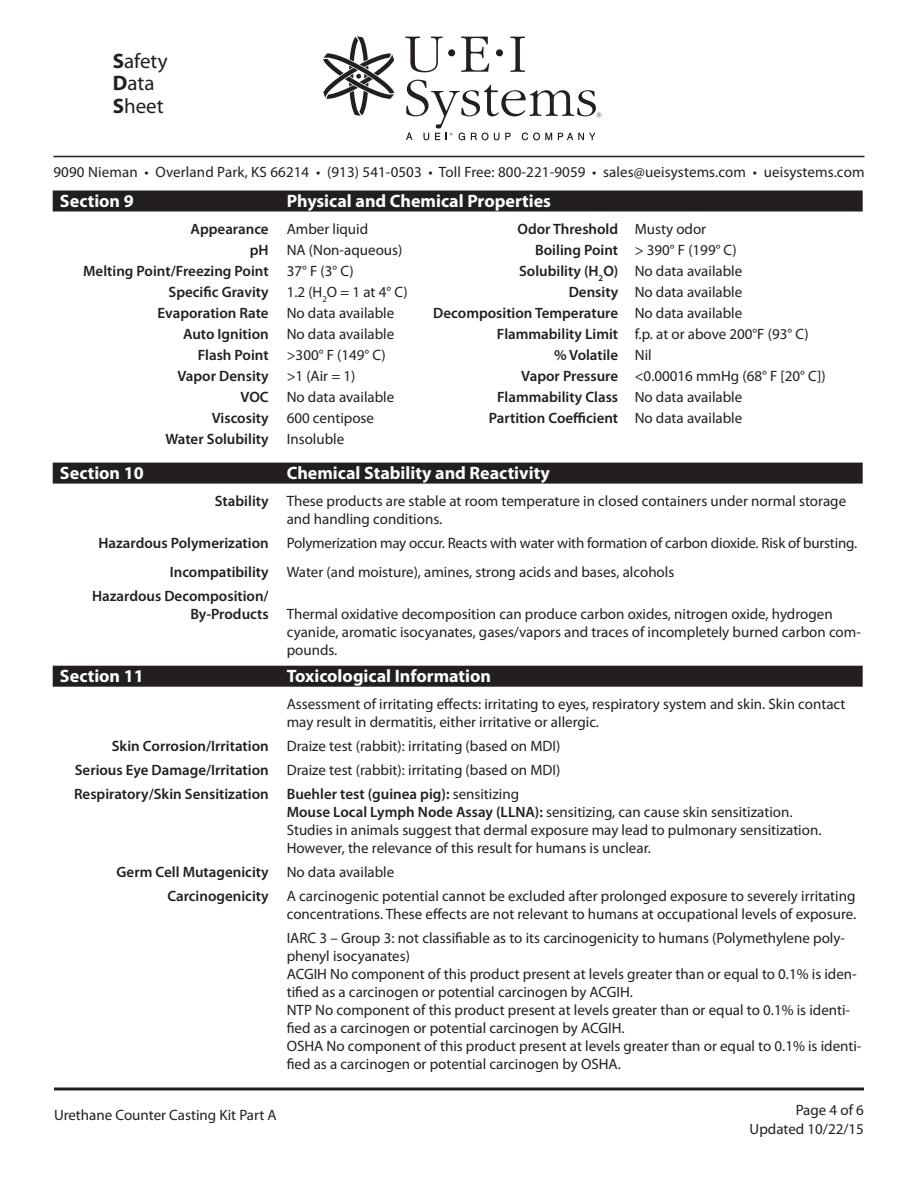
<style>
.page{position:relative;width:918px;height:1188px;background:#fff}
.page>*{position:absolute;margin:0;border:0;box-sizing:border-box;transform-origin:0 0}
.t1{font:21px/22.5px "Myriad Pro";color:#231f20}
.t2{font:700 18px "Myriad Pro";color:#fff}
.t3{font:15px/18px "Myriad Pro";color:#231f20}
.t4{font:600 15px/24px "Myriad Pro";color:#231f20;text-align:justify}
.s1{font-weight:700}
.s2{font-weight:600}
.s3{font-weight:400}
</style>
<div class="page">
<hr style="left:54px;top:1087px;width:810px;height:3px;background:#231f20">
<svg style="left:323px;top:36px;width:71px;height:80px"></svg>
<div style="left:448px;top:49px;width:7px;height:7px;background:#231f20;border-radius:50%"></div>
<div style="left:496px;top:49px;width:7px;height:7px;background:#231f20;border-radius:50%"></div>
<svg style="left:405px;top:37px;width:38px;height:35px"></svg>
<svg style="left:461px;top:37px;width:28px;height:35px"></svg>
<svg style="left:510px;top:37px;width:15px;height:35px"></svg>
<svg style="left:406px;top:80px;width:195px;height:60px"></svg>
<hr style="left:54px;top:156px;width:810px;height:1px;background:#231f20">
<div style="left:53px;top:190px;width:810px;height:22px;background:#231f20"></div>
<div style="left:53px;top:463px;width:810px;height:21px;background:#231f20"></div>
<div style="left:53px;top:666px;width:810px;height:21px;background:#231f20"></div>
<h1 class="t1" style="left:113px;top:49px;width:56px"><span class="s1">S</span>afety<br><span class="s1">D</span>ata<br><span class="s1">S</span>heet</h1>
<p class="t3" style="left:53px;top:162px;width:813px">9090 Nieman • Overland Park, KS 66214 • (913) 541-0503 • Toll Free: 800-221-9059 • sales@ueisystems.com • ueisystems.com</p>
<p class="t2" style="left:60px;top:189px;width:75px">Section 9</p>
<p class="t2" style="left:287px;top:189px;width:266px">Physical and Chemical Properties</p>
<p class="t3" style="left:191px;top:220px;width:179px"><span class="s2">Appearance</span> Amber liquid</p>
<p class="t4" style="left:518px;top:217px;width:190px">Odor Threshold <span class="s3">Musty odor</span></p>
<p class="t3" style="left:250px;top:241px;width:154px"><span class="s2">pH</span> NA (Non-aqueous)</p>
<p class="t3" style="left:535px;top:241px;width:203px"><span class="s2">Boiling Point</span> &gt; 390° F (199° C)</p>
<p class="t4" style="left:83px;top:259px;width:272px">Melting Point/Freezing Point <span class="s3">37° F (3° C)</span></p>
<p class="t3" style="left:519px;top:262px;width:225px"><span class="s2">Solubility (H</span><sub>2</sub><span class="s2">O)</span> No data available</p>
<p class="t4" style="left:169px;top:280px;width:241px">Specific Gravity <span class="s3">1.2 (H</span><sub>2</sub><span class="s3">O = 1 at 4° C)</span></p>
<p class="t3" style="left:569px;top:283px;width:175px"><span class="s2">Density</span> No data available</p>
<p class="t4" style="left:158px;top:301px;width:238px">Evaporation Rate <span class="s3">No data available</span></p>
<p class="t4" style="left:433px;top:301px;width:311px">Decomposition Temperature <span class="s3">No data available</span></p>
<p class="t3" style="left:183px;top:325px;width:213px"><span class="s2">Auto Ignition</span> No data available</p>
<p class="t3" style="left:497px;top:325px;width:313px"><span class="s2">Flammability Limit</span> f.p. at or above 200°F (93° C)</p>
<p class="t3" style="left:198px;top:346px;width:189px"><span class="s2">Flash Point</span> &gt;300° F (149° C)</p>
<p class="t4" style="left:554px;top:343px;width:99px">% Volatile <span class="s3">Nil</span></p>
<p class="t4" style="left:177px;top:364px;width:179px">Vapor Density <span class="s3">&gt;1 (Air = 1)</span></p>
<p class="t3" style="left:521px;top:367px;width:306px"><span class="s2">Vapor Pressure</span> &lt;0.00016 mmHg (68° F [20° C])</p>
<p class="t3" style="left:240px;top:388px;width:155px"><span class="s2">VOC</span> No data available</p>
<p class="t4" style="left:497px;top:385px;width:247px">Flammability Class <span class="s3">No data available</span></p>
<p class="t3" style="left:212px;top:409px;width:164px"><span class="s2">Viscosity</span> 600 centipose</p>
<p class="t4" style="left:489px;top:406px;width:255px">Partition Coefficient <span class="s3">No data available</span></p>
<p class="t4" style="left:165px;top:427px;width:180px">Water Solubility <span class="s3">Insoluble</span></p>
<p class="t2" style="left:60px;top:461px;width:85px">Section 10</p>
<p class="t2" style="left:287px;top:461px;width:265px">Chemical Stability and Reactivity</p>
<p class="t3" style="left:287px;top:492px;width:561px;text-indent:-72px"><span class="s2">Stability</span> These products are stable at room temperature in closed containers under normal storage and handling conditions.</p>
<p class="t3" style="left:170px;top:529px;width:689px;line-height:28.5px;text-indent:-71px"><span class="s2">Hazardous Polymerization</span> Polymerization may occur. Reacts with water with formation of carbon dioxide. Risk of bursting.<br><span class="s2">Incompatibility</span> Water (and moisture), amines, strong acids and bases, alcohols</p>
<p class="t4" style="left:92px;top:583px;width:178px">Hazardous Decomposition/</p>
<p class="t3" style="left:190px;top:604px;width:644px"><span class="s2">By-Products</span> Thermal oxidative decomposition can produce carbon oxides, nitrogen oxide, hydrogen</p>
<p class="t3" style="left:287px;top:622px;width:576px">cyanide, aromatic isocyanates, gases/vapors and traces of incompletely burned carbon com-</p>
<p class="t3" style="left:287px;top:640px;width:52px">pounds.</p>
<p class="t2" style="left:60px;top:664px;width:85px">Section 11</p>
<p class="t2" style="left:287px;top:664px;width:206px">Toxicological Information</p>
<p class="t3" style="left:287px;top:695px;width:560px">Assessment of irritating effects: irritating to eyes, respiratory system and skin. Skin contact may result in dermatitis, either irritative or allergic.</p>
<p class="t4" style="left:74px;top:734px;width:488px;text-indent:38px">Skin Corrosion/Irritation <span class="s3">Draize test (rabbit): irritating (based on MDI)<br></span>Serious Eye Damage/Irritation <span class="s3">Draize test (rabbit): irritating (based on MDI)<br></span>Respiratory/Skin Sensitization Buehler test (guinea pig): <span class="s3">sensitizing</span></p>
<p class="t3" style="left:287px;top:803px;width:536px"><span class="s2">Mouse Local Lymph Node Assay (LLNA):</span> sensitizing, can cause skin sensitization.<br>Studies in animals suggest that dermal exposure may lead to pulmonary sensitization.<br>However, the relevance of this result for humans is unclear.</p>
<p class="t3" style="left:167px;top:860px;width:690px;line-height:24px;text-indent:-51px"><span class="s2">Germ Cell Mutagenicity</span> No data available<br><span class="s2">Carcinogenicity</span> A carcinogenic potential cannot be excluded after prolonged exposure to severely irritating</p>
<p class="t3" style="left:287px;top:902px;width:571px;line-height:24px">concentrations. These effects are not relevant to humans at occupational levels of exposure.<br>IARC 3 – Group 3: not classifiable as to its carcinogenicity to humans (Polymethylene poly-</p>
<p class="t3" style="left:287px;top:947px;width:576px">phenyl isocyanates)<br>ACGIH No component of this product present at levels greater than or equal to 0.1% is iden&shy;tified as a carcinogen or potential carcinogen by ACGIH.<br>NTP No component of this product present at levels greater than or equal to 0.1% is identi&shy;fied as a carcinogen or potential carcinogen by ACGIH.<br>OSHA No component of this product present at levels greater than or equal to 0.1% is identi&shy;fied as a carcinogen or potential carcinogen by OSHA.</p>
<p class="t3" style="left:54px;top:1106px;width:224px">Urethane Counter Casting Kit Part A</p>
<p class="t3" style="left:750px;top:1099px;width:116px;line-height:19.5px;text-align:right">Page 4 of 6<br>Updated 10/22/15</p>
</div>
